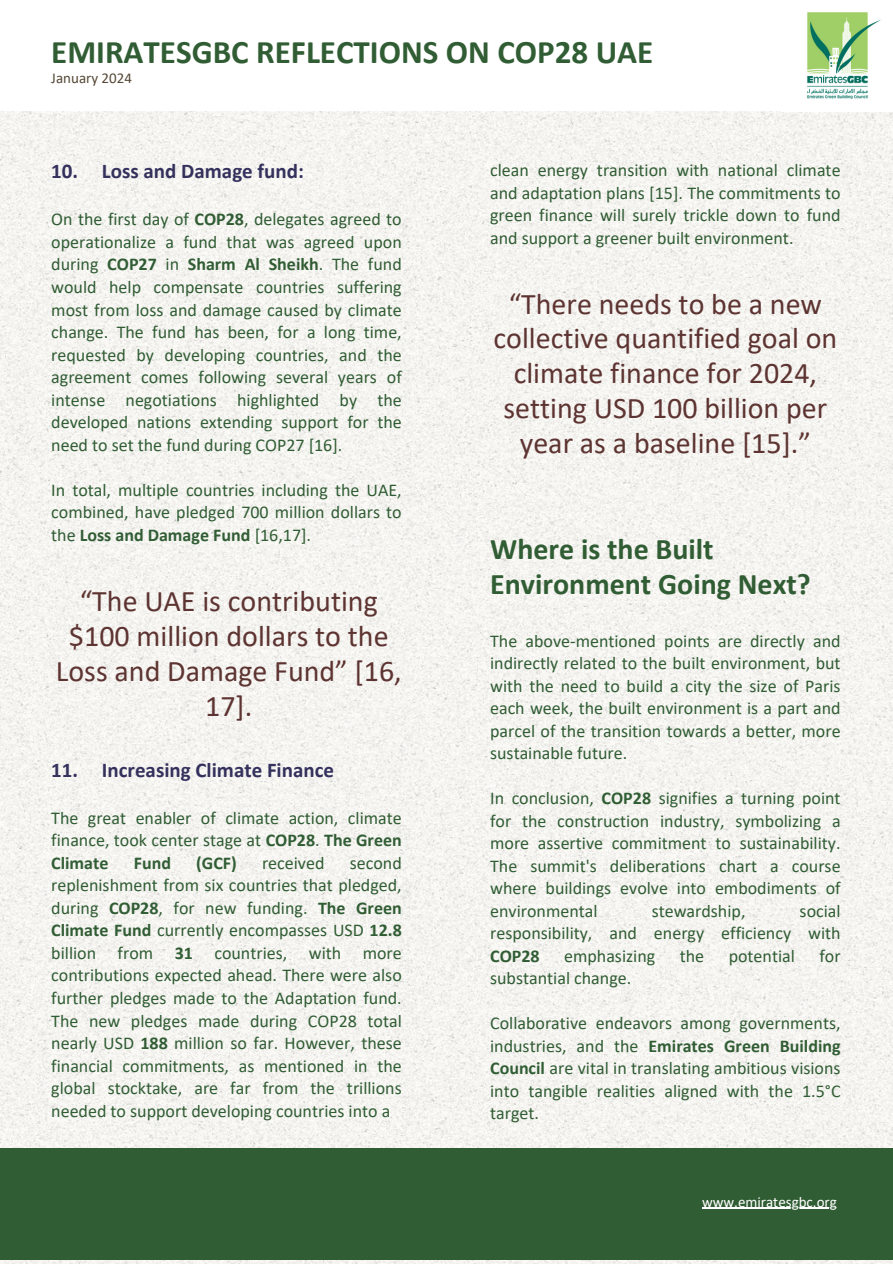
<style>
.page{position:relative;width:893px;height:1264px;background:#fff}
.page>*{position:absolute;margin:0;border:0;box-sizing:border-box;transform-origin:0 0}
.t1{font:700 33px "Calibri";color:#315d34}
.t2{font:30px/34.8px "Calibri";color:#5d3431;text-align:center}
.t3{font:700 30px/34.8px "Calibri";color:#315d34}
.t4{font:700 21px "Calibri";color:#34315d}
.t5{font:18px/22.5px "Calibri";color:#315d34;text-align:justify}
.t6{font:700 18px "Calibri";color:#315d34}
.t7{font:15px "Calibri";color:#fff}
.t8{font:15px "Calibri";color:#554937}
.s1{font-weight:700}
</style>
<div class="page">
<img style="left:0;top:111px;width:892px;height:1152px">
<div style="left:0;top:1148px;width:892px;height:111px;background:#315d34"></div>
<img style="left:807px;top:12px;width:74px;height:87px">
<hr style="left:702px;top:1207px;width:134px;height:1px;background:#fff">
<h1 class="t1" style="left:51px;top:38px;width:603px">EMIRATESGBC REFLECTIONS ON COP28 UAE</h1>
<p class="t8" style="left:51px;top:72px;width:82px">January 2024</p>
<p class="t4" style="left:51px;top:162px;width:254px">10. Loss and Damage fund:</p>
<p class="t5" style="left:51px;top:210px;width:352px">On the first day of <span class="s1">COP28</span>, delegates agreed to operationalize a fund that was agreed upon during <span class="s1">COP27</span> in <span class="s1">Sharm Al Sheikh</span>. The fund would help compensate countries suffering most from loss and damage caused by climate change. The fund has been, for a long time, requested by developing countries, and the agreement comes following several years of intense negotiations highlighted by the developed nations extending support for the need to set the fund during COP27 [16].</p>
<p class="t5" style="left:51px;top:480px;width:352px">In total, multiple countries including the UAE, combined, have pledged 700 million dollars to the <span class="s1">Loss and Damage Fund</span> [16,17].</p>
<h2 class="t2" style="left:56px;top:586px;width:347px">“The UAE is contributing $100 million dollars to the<br>Loss and Damage Fund” [16,<br>17].</h2>
<p class="t4" style="left:51px;top:760px;width:284px">11. Increasing Climate Finance</p>
<p class="t5" style="left:51px;top:808px;width:352px">The great enabler of climate action, climate finance, took center stage at <span class="s1">COP28</span>. <span class="s1">The Green Climate</span></p>
<p class="t6" style="left:134px;top:855px;width:39px">Fund</p>
<p class="t6" style="left:196px;top:855px;width:42px">(GCF)</p>
<p class="t5" style="left:262px;top:853px;width:64px">received</p>
<p class="t5" style="left:51px;top:853px;width:352px;text-indent:298px">second replenishment from six countries that pledged, during <span class="s1">COP28</span>, for new funding. <span class="s1">The Green Climate Fund</span> currently encompasses USD <span class="s1">12.8 </span>billion from <span class="s1">31</span> countries, with more contributions expected ahead. There were also further pledges made to the Adaptation fund.<br>The new pledges made during COP28 total nearly USD <span class="s1">188</span> million so far. However, these financial commitments, as mentioned in the global stocktake, are far from the trillions needed to support developing countries into a</p>
<p class="t5" style="left:490px;top:160px;width:352px">clean energy transition with national climate and adaptation plans [15]. The commitments to green finance will surely trickle down to fund and support a greener built environment.</p>
<h2 class="t2" style="left:493px;top:289px;width:345px">“There needs to be a new collective quantified goal on climate finance for 2024, setting USD 100 billion per year as a baseline [15].”</h2>
<h2 class="t3" style="left:490px;top:534px;width:322px">Where is the Built<br>Environment Going Next?</h2>
<p class="t5" style="left:490px;top:631px;width:352px">The above-mentioned points are directly and indirectly related to the built environment, but with the need to build a city the size of Paris each week, the built environment is a part and parcel of the transition towards a better, more sustainable future.</p>
<p class="t5" style="left:490px;top:788px;width:352px">In conclusion, <span class="s1">COP28</span> signifies a turning point for the construction industry, symbolizing a more assertive commitment to sustainability.<br>The summit's deliberations chart a course where buildings evolve into embodiments of environmental</p>
<p class="t5" style="left:490px;top:901px;width:352px;text-align:right">social<br>responsibility, and energy efficiency with</p>
<p class="t6" style="left:490px;top:948px;width:51px">COP28</p>
<p class="t5" style="left:564px;top:946px;width:93px">emphasizing</p>
<p class="t5" style="left:679px;top:946px;width:26px">the</p>
<p class="t5" style="left:728px;top:946px;width:68px">potential</p>
<p class="t5" style="left:819px;top:946px;width:23px">for</p>
<p class="t5" style="left:490px;top:968px;width:143px">substantial change.</p>
<p class="t5" style="left:490px;top:1013px;width:352px">Collaborative endeavors among governments, industries, and the <span class="s1">Emirates Green Building Council</span> are vital in translating ambitious visions into tangible realities aligned with the 1.5°C target.</p>
<p class="t5" style="left:651px;top:901px;width:95px">stewardship,</p>
<p class="t7" style="left:702px;top:1195px;width:136px">www.emiratesgbc.org</p>
</div>
